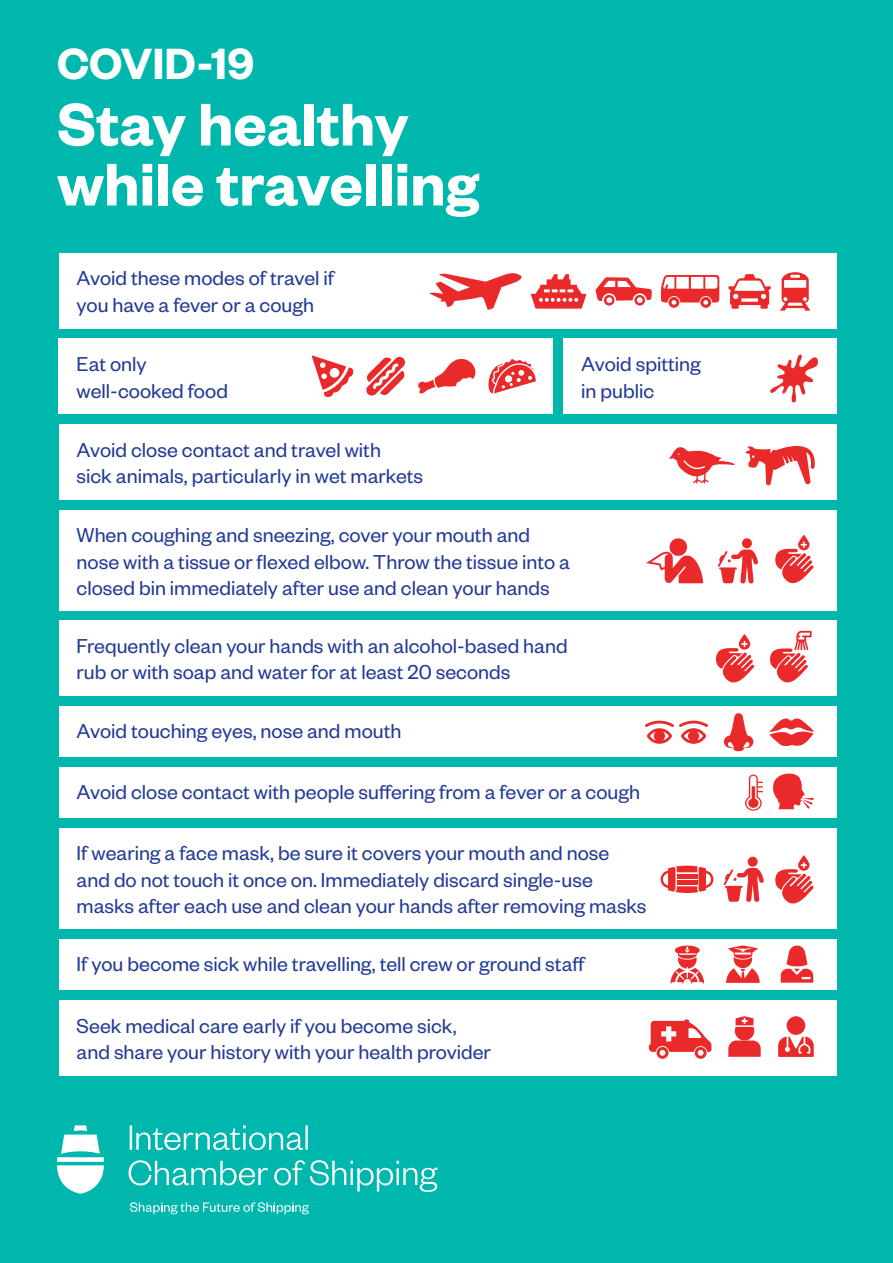
<style>
.page{position:relative;width:893px;height:1263px;background:#00b7ae}
.page>*{position:absolute;margin:0;border:0;box-sizing:border-box;transform-origin:0 0}
.t1{font:600 66px/60px "Founders Grotesk";color:#fff}
.t2{font:600 48px "Founders Grotesk";color:#fff}
.t3{font:22.05px/26.5px "Founders Grotesk";color:#233b96}
</style>
<div class="page">
<div style="left:59px;top:424px;width:778px;height:76px;background:#fff"></div>
<div style="left:59px;top:510px;width:778px;height:100px;background:#fff"></div>
<div style="left:59px;top:621px;width:778px;height:75px;background:#fff"></div>
<div style="left:59px;top:706px;width:778px;height:50px;background:#fff"></div>
<div style="left:59px;top:939px;width:778px;height:50px;background:#fff"></div>
<div style="left:59px;top:767px;width:778px;height:50px;background:#fff"></div>
<div style="left:59px;top:828px;width:778px;height:100px;background:#fff"></div>
<div style="left:59px;top:1001px;width:778px;height:75px;background:#fff"></div>
<div style="left:59px;top:253px;width:778px;height:75px;background:#fff"></div>
<svg style="left:57px;top:1125px;width:47px;height:69px"></svg>
<svg style="left:129px;top:1160px;width:139px;height:25px"></svg>
<svg style="left:130px;top:1125px;width:178px;height:25px"></svg>
<svg style="left:274px;top:1160px;width:163px;height:32px"></svg>
<svg style="left:130px;top:1202px;width:179px;height:12px"></svg>
<svg style="left:429px;top:273px;width:93px;height:37px"></svg>
<svg style="left:531px;top:274px;width:55px;height:35px"></svg>
<svg style="left:595px;top:277px;width:57px;height:29px"></svg>
<svg style="left:661px;top:275px;width:58px;height:33px"></svg>
<svg style="left:728px;top:274px;width:43px;height:35px"></svg>
<svg style="left:780px;top:272px;width:30px;height:39px"></svg>
<svg style="left:745px;top:446px;width:70px;height:39px"></svg>
<div style="left:742px;top:538px;width:10px;height:10px;background:#e9292a;border-radius:50%"></div>
<svg style="left:718px;top:549px;width:40px;height:34px"></svg>
<div style="left:748px;top:857px;width:10px;height:10px;background:#e9292a;border-radius:50%"></div>
<svg style="left:723px;top:868px;width:41px;height:34px"></svg>
<svg style="left:646px;top:538px;width:57px;height:45px"></svg>
<svg style="left:775px;top:535px;width:39px;height:49px"></svg>
<svg style="left:775px;top:855px;width:39px;height:49px"></svg>
<svg style="left:716px;top:634px;width:39px;height:49px"></svg>
<svg style="left:770px;top:631px;width:42px;height:52px"></svg>
<svg style="left:723px;top:713px;width:31px;height:39px"></svg>
<svg style="left:769px;top:718px;width:45px;height:28px"></svg>
<svg style="left:645px;top:721px;width:63px;height:23px"></svg>
<svg style="left:745px;top:774px;width:18px;height:37px"></svg>
<svg style="left:773px;top:773px;width:41px;height:36px"></svg>
<svg style="left:660px;top:866px;width:53px;height:27px"></svg>
<svg style="left:670px;top:945px;width:34px;height:38px"></svg>
<svg style="left:726px;top:945px;width:34px;height:38px"></svg>
<svg style="left:649px;top:1019px;width:63px;height:40px"></svg>
<svg style="left:728px;top:1016px;width:33px;height:41px"></svg>
<svg style="left:778px;top:1036px;width:36px;height:21px"></svg>
<div style="left:787px;top:1016px;width:18px;height:19px;background:#e9292a;border-radius:50%"></div>
<div style="left:59px;top:339px;width:494px;height:75px;background:#fff"></div>
<div style="left:563px;top:339px;width:274px;height:75px;background:#fff"></div>
<svg style="left:312px;top:355px;width:41px;height:42px"></svg>
<svg style="left:366px;top:357px;width:39px;height:39px"></svg>
<svg style="left:418px;top:359px;width:57px;height:35px"></svg>
<svg style="left:488px;top:359px;width:48px;height:35px"></svg>
<svg style="left:770px;top:354px;width:48px;height:48px"></svg>
<svg style="left:669px;top:447px;width:66px;height:36px"></svg>
<svg style="left:781px;top:945px;width:32px;height:38px"></svg>
<h2 class="t2" style="left:57px;top:34px;width:199px">COVID-19</h2>
<h1 class="t1" style="left:57px;top:91px;width:424px">Stay healthy while travelling</h1>
<p class="t3" style="left:77px;top:264px;width:259px">Avoid these modes of travel if you have a fever or a cough</p>
<p class="t3" style="left:77px;top:350px;width:153px">Eat only well-cooked food</p>
<p class="t3" style="left:581px;top:350px;width:121px">Avoid spitting in public</p>
<p class="t3" style="left:77px;top:435px;width:348px">Avoid close contact and travel with<br>sick animals, particularly in wet markets</p>
<p class="t3" style="left:77px;top:521px;width:495px">When coughing and sneezing, cover your mouth and nose with a tissue or flexed elbow. Throw the tissue into a closed bin immediately after use and clean your hands</p>
<p class="t3" style="left:77px;top:631px;width:493px">Frequently clean your hands with an alcohol-based hand rub or with soap and water for at least 20 seconds</p>
<p class="t3" style="left:77px;top:717px;width:326px">Avoid touching eyes, nose and mouth</p>
<p class="t3" style="left:77px;top:778px;width:565px">Avoid close contact with people suffering from a fever or a cough</p>
<p class="t3" style="left:77px;top:839px;width:571px">If wearing a face mask, be sure it covers your mouth and nose and do not touch it once on. Immediately discard single-use masks after each use and clean your hands after removing masks</p>
<p class="t3" style="left:77px;top:950px;width:511px">If you become sick while travelling, tell crew or ground staff</p>
<p class="t3" style="left:77px;top:1011px;width:416px">Seek medical care early if you become sick, and share your history with your health provider</p>
</div>
